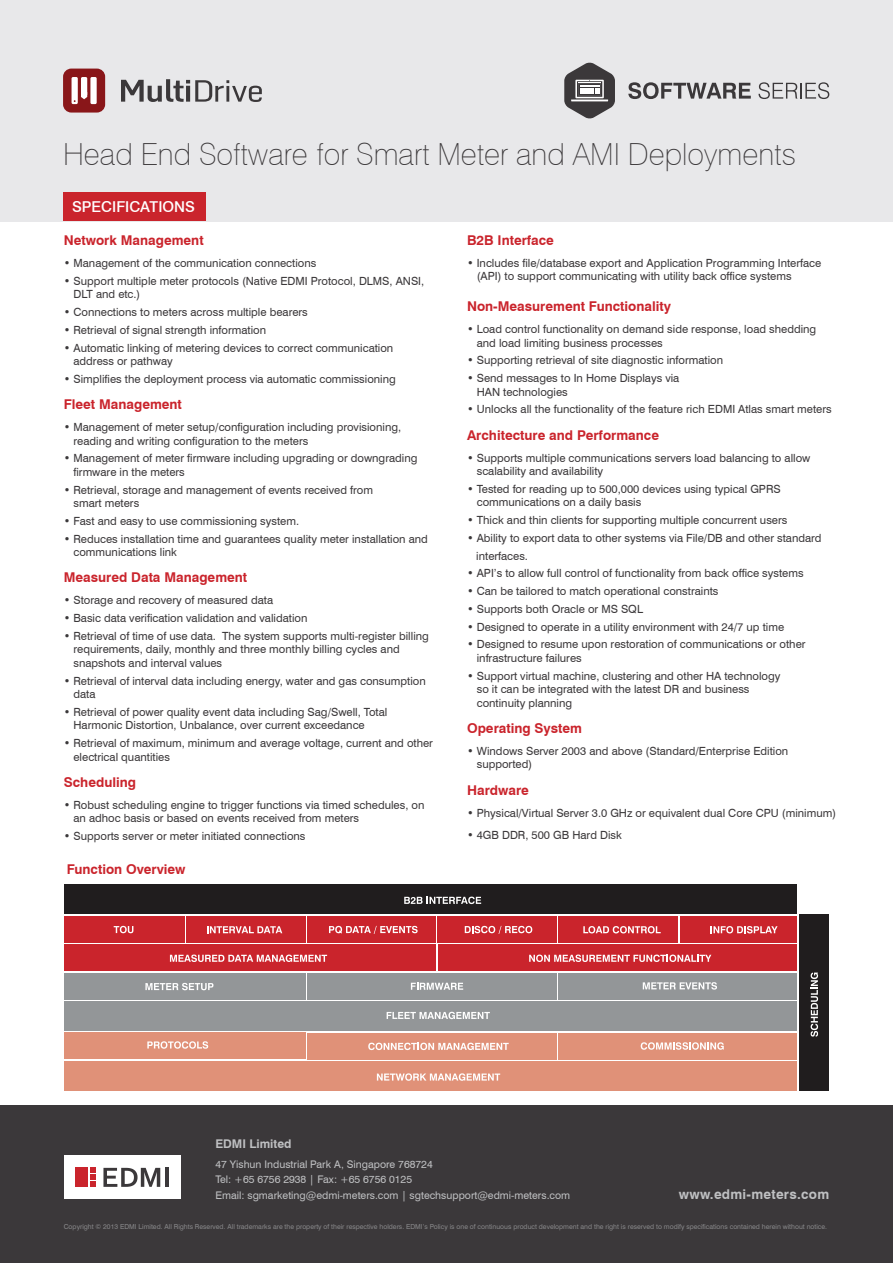
<style>
.page{position:relative;width:893px;height:1263px;background:#fff}
.page>*{position:absolute;margin:0;border:0;box-sizing:border-box;transform-origin:0 0}
.t1{font:100 30.45px "Swiss 721 BT";color:#3b383a}
.white_heading{font:500 15px "Swiss 721 BT";color:#fff}
.t2{font:700 13.5px "Swiss 721 BT";color:#ca242c}
.t3{font:700 13.5px "Swiss 721 BT";letter-spacing:.02em;color:#bfc0c2}
.t4{font:700 12px "Swiss 721 BT";color:#bfc0c2}
.t5{font:11.25px/13.5px "Swiss 721 BT";color:#3b383a}
.t6{font:10.5px "Swiss 721 BT";color:#bfc0c2}
.t7{font:6.9px "Swiss 721 BT";color:#878789}
</style>
<div class="page">
<div style="left:0;top:0;width:893px;height:221px;background:#e8e8ea"></div>
<div style="left:0;top:1106px;width:893px;height:157px;background:#3b383a"></div>
<div style="left:64px;top:1156px;width:117px;height:43px;background:#fff"></div>
<svg style="left:103px;top:1168px;width:57px;height:19px"></svg>
<hr style="left:165px;top:1168px;width:4px;height:19px;background:#3b383a">
<div style="left:75px;top:1167px;width:13px;height:20px;background:#ca242c"></div>
<svg style="left:90px;top:1167px;width:5px;height:20px"></svg>
<svg style="left:121px;top:79px;width:141px;height:23px"></svg>
<div style="left:63px;top:69px;width:42px;height:44px;background:#891619;border-radius:8px"></div>
<div style="left:90px;top:77px;width:7px;height:27px;background:#fff;border-radius:2px"></div>
<svg style="left:72px;top:77px;width:15px;height:27px"></svg>
<div style="left:64px;top:884px;width:733px;height:30px;background:#201d1e"></div>
<div style="left:799px;top:914px;width:30px;height:177px;background:#201d1e"></div>
<div style="left:64px;top:1001px;width:733px;height:30px;background:#939698"></div>
<div style="left:64px;top:1061px;width:733px;height:30px;background:#e09178"></div>
<div style="left:64px;top:916px;width:121px;height:27px;background:#ca242c"></div>
<div style="left:187px;top:916px;width:119px;height:27px;background:#ca242c"></div>
<div style="left:308px;top:916px;width:128px;height:27px;background:#ca242c"></div>
<div style="left:64px;top:973px;width:242px;height:26px;background:#939698"></div>
<div style="left:308px;top:973px;width:249px;height:26px;background:#939698"></div>
<div style="left:558px;top:973px;width:239px;height:26px;background:#939698"></div>
<div style="left:64px;top:1033px;width:242px;height:26px;background:#e09178"></div>
<div style="left:308px;top:1033px;width:249px;height:26px;background:#e09178"></div>
<div style="left:558px;top:1033px;width:239px;height:26px;background:#e09178"></div>
<div style="left:438px;top:916px;width:119px;height:27px;background:#ca242c"></div>
<div style="left:64px;top:944px;width:372px;height:27px;background:#ca242c"></div>
<div style="left:438px;top:944px;width:359px;height:27px;background:#ca242c"></div>
<div style="left:558px;top:916px;width:119px;height:27px;background:#ca242c"></div>
<div style="left:680px;top:916px;width:117px;height:27px;background:#ca242c"></div>
<svg style="left:404px;top:896px;width:77px;height:8px"></svg>
<svg style="left:811px;top:972px;width:7px;height:65px"></svg>
<svg style="left:387px;top:1012px;width:103px;height:7px"></svg>
<svg style="left:377px;top:1073px;width:123px;height:8px"></svg>
<svg style="left:114px;top:926px;width:19px;height:7px"></svg>
<svg style="left:145px;top:983px;width:68px;height:7px"></svg>
<svg style="left:411px;top:983px;width:52px;height:7px"></svg>
<svg style="left:643px;top:982px;width:74px;height:7px"></svg>
<svg style="left:147px;top:1041px;width:61px;height:8px"></svg>
<svg style="left:368px;top:1043px;width:141px;height:7px"></svg>
<svg style="left:641px;top:1042px;width:83px;height:8px"></svg>
<svg style="left:170px;top:954px;width:157px;height:8px"></svg>
<svg style="left:529px;top:954px;width:182px;height:8px"></svg>
<svg style="left:207px;top:926px;width:75px;height:7px"></svg>
<svg style="left:329px;top:926px;width:89px;height:8px"></svg>
<svg style="left:465px;top:926px;width:67px;height:8px"></svg>
<svg style="left:583px;top:926px;width:78px;height:7px"></svg>
<svg style="left:710px;top:926px;width:68px;height:7px"></svg>
<div style="left:64px;top:193px;width:142px;height:28px;background:#ca242c"></div>
<svg style="left:628px;top:82px;width:123px;height:17px"></svg>
<svg style="left:758px;top:82px;width:71px;height:17px"></svg>
<svg style="left:564px;top:62px;width:51px;height:57px"></svg>
<div style="left:580px;top:88px;width:13px;height:6px;background:#fff"></div>
<p class="t1" style="left:63px;top:135px;width:735px">Head End Software for Smart Meter and AMI Deployments</p>
<p class="white_heading" style="left:72px;top:198px;width:124px">SPECIFICATIONS</p>
<p class="t2" style="left:64px;top:232px;width:141px">Network Management</p>
<p class="t5" style="left:64px;top:256px;width:254px">• Management of the communication connections</p>
<p class="t5" style="left:73px;top:274px;width:352px;text-indent:-10px">• Support multiple meter protocols (Native EDMI Protocol, DLMS, ANSI,<br>DLT and etc.)</p>
<p class="t5" style="left:64px;top:305px;width:246px">• Connections to meters across multiple bearers</p>
<p class="t5" style="left:64px;top:323px;width:204px">• Retrieval of signal strength information</p>
<p class="t5" style="left:73px;top:341px;width:321px;text-indent:-10px">• Automatic linking of metering devices to correct communication address or pathway</p>
<p class="t5" style="left:64px;top:372px;width:334px">• Simplifies the deployment process via automatic commissioning</p>
<p class="t2" style="left:64px;top:396px;width:120px">Fleet Management</p>
<p class="t5" style="left:73px;top:420px;width:329px;text-indent:-10px">• Management of meter setup/configuration including provisioning, reading and writing configuration to the meters</p>
<p class="t5" style="left:73px;top:451px;width:345px;text-indent:-10px">• Management of meter firmware including upgrading or downgrading firmware in the meters</p>
<p class="t5" style="left:73px;top:483px;width:301px;text-indent:-10px">• Retrieval, storage and management of events received from smart meters</p>
<p class="t5" style="left:64px;top:514px;width:237px">• Fast and easy to use commissioning system.</p>
<p class="t5" style="left:73px;top:532px;width:356px;text-indent:-10px">• Reduces installation time and guarantees quality meter installation and communications link</p>
<p class="t2" style="left:64px;top:569px;width:185px">Measured Data Management</p>
<p class="t5" style="left:64px;top:593px;width:211px">• Storage and recovery of measured data</p>
<p class="t5" style="left:64px;top:611px;width:245px">• Basic data verification validation and validation</p>
<p class="t5" style="left:73px;top:629px;width:357px;text-indent:-10px">• Retrieval of time of use data. The system supports multi-register billing requirements, daily, monthly and three monthly billing cycles and snapshots and interval values</p>
<p class="t5" style="left:73px;top:674px;width:354px;text-indent:-10px">• Retrieval of interval data including energy, water and gas consumption data</p>
<p class="t5" style="left:73px;top:705px;width:315px;text-indent:-10px">• Retrieval of power quality event data including Sag/Swell, Total<br>Harmonic Distortion, Unbalance, over current exceedance</p>
<p class="t5" style="left:73px;top:736px;width:361px;text-indent:-10px">• Retrieval of maximum, minimum and average voltage, current and other electrical quantities</p>
<p class="t2" style="left:64px;top:774px;width:74px">Scheduling</p>
<p class="t5" style="left:73px;top:798px;width:352px;text-indent:-10px">• Robust scheduling engine to trigger functions via timed schedules, on an adhoc basis or based on events received from meters</p>
<p class="t5" style="left:64px;top:829px;width:243px">• Supports server or meter initiated connections</p>
<p class="t2" style="left:67px;top:861px;width:120px">Function Overview</p>
<p class="t2" style="left:467px;top:232px;width:88px">B2B Interface</p>
<p class="t5" style="left:477px;top:256px;width:346px;text-indent:-10px">• Includes file/database export and Application Programming Interface (API) to support communicating with utility back office systems</p>
<p class="t2" style="left:467px;top:298px;width:205px">Non-Measurement Functionality</p>
<p class="t5" style="left:477px;top:322px;width:341px;text-indent:-10px">• Load control functionality on demand side response, load shedding and load limiting business processes</p>
<p class="t5" style="left:467px;top:353px;width:258px">• Supporting retrieval of site diagnostic information</p>
<p class="t5" style="left:477px;top:371px;width:204px;text-indent:-10px">• Send messages to In Home Displays via<br>HAN technologies</p>
<p class="t5" style="left:467px;top:402px;width:366px">• Unlocks all the functionality of the feature rich EDMI Atlas smart meters</p>
<p class="t2" style="left:467px;top:426px;width:193px">Architecture and Performance</p>
<p class="t5" style="left:477px;top:451px;width:335px;text-indent:-10px">• Supports multiple communications servers load balancing to allow scalability and availability</p>
<p class="t5" style="left:477px;top:482px;width:305px;text-indent:-10px">• Tested for reading up to 500,000 devices using typical GPRS communications on a daily basis</p>
<p class="t5" style="left:467px;top:513px;width:322px">• Thick and thin clients for supporting multiple concurrent users</p>
<p class="t5" style="left:467px;top:531px;width:356px">• Ability to export data to other systems via File/DB and other standard</p>
<p class="t5" style="left:476px;top:549px;width:53px">interfaces.</p>
<p class="t5" style="left:467px;top:566px;width:338px">• API’s to allow full control of functionality from back office systems</p>
<p class="t5" style="left:467px;top:584px;width:253px">• Can be tailored to match operational constraints</p>
<p class="t5" style="left:467px;top:602px;width:177px">• Supports both Oracle or MS SQL</p>
<p class="t5" style="left:467px;top:620px;width:319px">• Designed to operate in a utility environment with 24/7 up time</p>
<p class="t5" style="left:477px;top:637px;width:330px;text-indent:-10px">• Designed to resume upon restoration of communications or other infrastructure failures</p>
<p class="t5" style="left:477px;top:669px;width:305px;text-indent:-10px">• Support virtual machine, clustering and other HA technology so it can be integrated with the latest DR and business continuity planning</p>
<p class="t2" style="left:467px;top:720px;width:116px">Operating System</p>
<p class="t5" style="left:477px;top:744px;width:313px;text-indent:-10px">• Windows Server 2003 and above (Standard/Enterprise Edition supported)</p>
<p class="t2" style="left:467px;top:782px;width:63px">Hardware</p>
<p class="t5" style="left:467px;top:806px;width:371px">• Physical/Virtual Server 3.0 GHz or equivalent dual Core CPU (minimum)</p>
<p class="t5" style="left:467px;top:828px;width:156px">• 4GB DDR, 500 GB Hard Disk</p>
<p class="t4" style="left:215px;top:1136px;width:78px">EDMI Limited</p>
<p class="t6" style="left:215px;top:1157px;width:219px">47 Yishun Industrial Park A, Singapore 768724</p>
<p class="t6" style="left:215px;top:1173px;width:198px">Tel: +65 6756 2938 | Fax: +65 6756 0125</p>
<p class="t6" style="left:215px;top:1189px;width:356px">Email: sgmarketing@edmi-meters.com | sgtechsupport@edmi-meters.com</p>
<p class="t3" style="left:679px;top:1186px;width:152px">www.edmi-meters.com</p>
<p class="t7" style="left:64px;top:1222px;width:765px">Copyright © 2013 EDMI Limited. All Rights Reserved. All trademarks are the property of their respective holders. EDMI’s Policy is one of continuous product development and the right is reserved to modify specifications contained herein without notice.</p>
</div>
